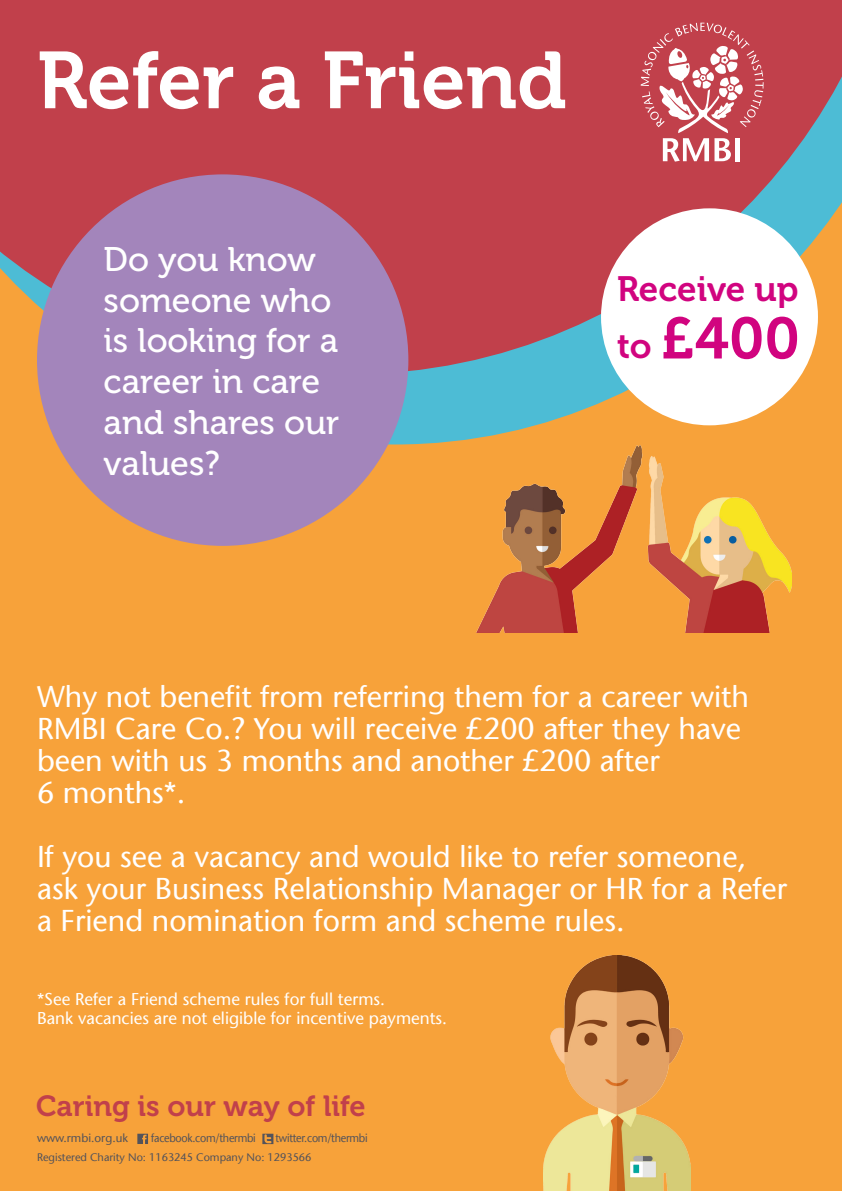
<style>
.page{position:relative;width:842px;height:1191px;background:#f7a23a}
.page>*{position:absolute;margin:0;border:0;box-sizing:border-box;transform-origin:0 0}
.t1{font:80px "Museo 700";color:#fff}
.t2{font:58px "Museo 700";color:#d1047f}
.t3{font:35px "Museo 700";color:#d1047f}
.t4{font:34px/40.8px "Museo 500";color:#fff}
.t5{font:30px/32px "Stone Sans";color:#fff}
.t6{font:29px "Museo 700";color:#c1404b}
.t7{font:17px "Stone Sans";color:#fff}
.Website_address_Muse{font:11.7px "Stone Sans";letter-spacing:-.025em;color:#54535a;scale:.92 1}
.Website_address_Muse-2{font:11.7px "Stone Sans";color:#54535a}
.Website_address_Muse-3{font:10.9px "Stone Sans";color:#54535a}
.s1{font-size:35px}
</style>
<div class="page">
<svg style="left:37px;top:374px;width:765px;height:70px;fill:#4dbcd5"></svg>
<svg style="left:0;top:0;width:842px;height:374px;background:#bb4c53"></svg>
<svg style="left:641px;top:23px;width:122px;height:139px;background:#cf6e76"></svg>
<div style="left:37px;top:174px;width:371px;height:372px;background:#a385bb;border-radius:50%"></div>
<svg style="left:137px;top:1133px;width:11px;height:11px"></svg>
<svg style="left:262px;top:1133px;width:11px;height:11px"></svg>
<img style="left:476px;top:445px;width:316px;height:187px">
<div style="left:601px;top:208px;width:217px;height:217px;background:#fff;border-radius:50%"></div>
<img style="left:544px;top:955px;width:146px;height:236px">
<p class="t1" style="left:37px;top:36px;width:531px">Refer a Friend</p>
<p class="t4" style="left:104px;top:239px;width:229px">Do you know someone who</p>
<p class="t4" style="left:104px;top:321px;width:236px">is looking for a</p>
<p class="t4" style="left:104px;top:362px;width:237px">career in care and shares our values?</p>
<p class="t3" style="left:617px;top:270px;width:183px">Receive up</p>
<p class="t2" style="left:617px;top:306px;width:184px"><span class="s1">to</span> £400</p>
<p class="t5" style="left:37px;top:680px;width:714px">Why not benefit from referring them for a career with<br>RMBI Care Co.? You will receive £200 after they have been with us 3 months and another £200 after</p>
<p class="t5" style="left:37px;top:776px;width:150px">6 months*.</p>
<p class="t5" style="left:37px;top:840px;width:752px">If you see a vacancy and would like to refer someone, ask your Business Relationship Manager or HR for a Refer a Friend nomination form and scheme rules.</p>
<p class="t7" style="left:37px;top:989px;width:349px">*See Refer a Friend scheme rules for full terms.</p>
<p class="t7" style="left:37px;top:1008px;width:412px">Bank vacancies are not eligible for incentive payments.</p>
<p class="t6" style="left:36px;top:1090px;width:331px">Caring is our way of life</p>
<p class="Website_address_Muse-2" style="left:37px;top:1131px;width:93px">www.rmbi.org.uk</p>
<p class="Website_address_Muse" style="left:151px;top:1131px;width:115px">facebook.com/thermbi</p>
<p class="Website_address_Muse" style="left:275px;top:1131px;width:102px">twitter.com/thermbi</p>
<p class="Website_address_Muse-3" style="left:37px;top:1150px;width:276px">Registered Charity No: 1163245 Company No: 1293566</p>
</div>
